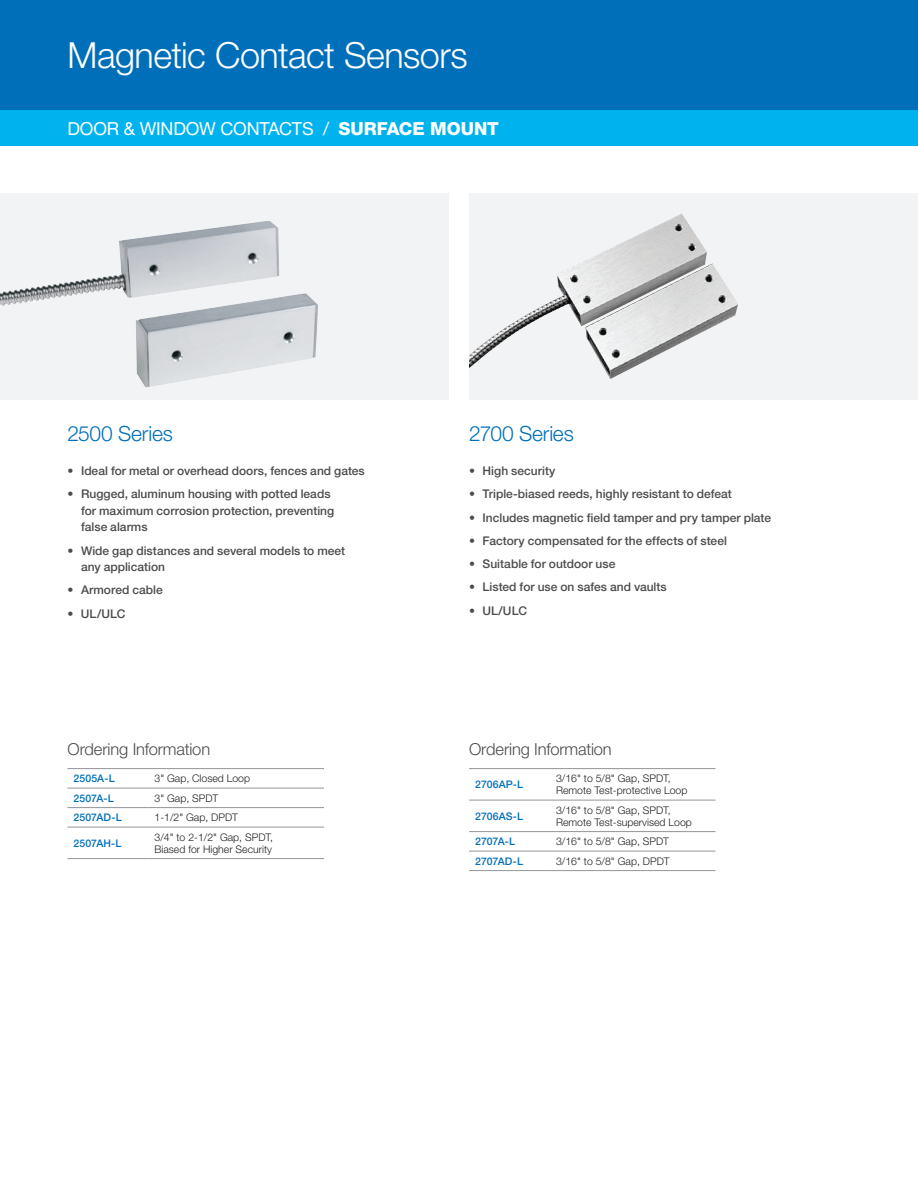
<style>
.page{position:relative;width:918px;height:1188px;background:#fff}
.page>*{position:absolute;margin:0;border:0;box-sizing:border-box;transform-origin:0 0}
.t1{font:300 36px "Helvetica Neue LT Std";letter-spacing:-.015em;color:#fff}
.t2{font:300 21px "Helvetica Neue LT Std";letter-spacing:-.01em;color:#006fba}
.t3{font:18px "Helvetica Neue LT Std";letter-spacing:-.01em;color:#fff}
.t4{font:300 16.5px "Helvetica Neue LT Std";letter-spacing:-.01em;color:#4b4c4d}
.t5{font:500 12px/16.5px "Helvetica Neue LT Std";color:#4b4c4d}
.t6{font:300 10.5px/12px "Helvetica Neue LT Std";color:#231f20}
.t7{font:500 10.5px "Helvetica Neue LT Std";letter-spacing:.005em;color:#006fba}
.s1{font-weight:800}
.s2{font-family:"Helvetica Neue LT Pro"}
</style>
<div class="page">
<div style="left:0;top:103px;width:918px;height:43px;background:#00b3ef"></div>
<div style="left:469px;top:193px;width:449px;height:206px;background:#f2f3f4"></div>
<img style="left:469px;top:214px;width:269px;height:165px">
<svg style="left:0;top:193px;width:449px;height:206px;fill:#f2f3f4"></svg>
<img style="left:0;top:221px;width:279px;height:87px">
<div style="left:0;top:0;width:918px;height:110px;background:#006fba"></div>
<hr style="left:68px;top:827px;width:80px;height:1px;background:#939598">
<hr style="left:68px;top:858px;width:80px;height:1px;background:#939598">
<hr style="left:148px;top:827px;width:176px;height:1px;background:#939598">
<hr style="left:148px;top:858px;width:176px;height:1px;background:#939598">
<hr style="left:68px;top:768px;width:256px;height:1px;background:#939598">
<hr style="left:68px;top:788px;width:80px;height:1px;background:#939598">
<hr style="left:68px;top:807px;width:80px;height:1px;background:#939598">
<hr style="left:148px;top:788px;width:176px;height:1px;background:#939598">
<hr style="left:148px;top:807px;width:176px;height:1px;background:#939598">
<hr style="left:469px;top:851px;width:81px;height:1px;background:#939598">
<hr style="left:469px;top:870px;width:81px;height:1px;background:#939598">
<hr style="left:550px;top:851px;width:166px;height:1px;background:#939598">
<hr style="left:550px;top:870px;width:166px;height:1px;background:#939598">
<hr style="left:469px;top:768px;width:247px;height:1px;background:#939598">
<hr style="left:469px;top:800px;width:81px;height:1px;background:#939598">
<hr style="left:469px;top:831px;width:81px;height:1px;background:#939598">
<hr style="left:550px;top:800px;width:166px;height:1px;background:#939598">
<hr style="left:550px;top:831px;width:166px;height:1px;background:#939598">
<h1 class="t1" style="left:68px;top:42px;width:402px">Magnetic Contact Sensors</h1>
<h3 class="t3" style="left:68px;top:122px;width:433px">DOOR &amp; WINDOW CONTACTS / <span class="s1">SURFACE MOUNT</span></h3>
<h2 class="t2" style="left:68px;top:426px;width:107px">2500 Series</h2>
<p class="t5" style="left:68px;top:464px;width:299px">• Ideal for metal or overhead doors, fences and gates</p>
<p class="t5" style="left:81px;top:487px;width:255px;text-indent:-14px">• Rugged, aluminum housing with potted leads for maximum corrosion protection, preventing false alarms</p>
<p class="t5" style="left:81px;top:543px;width:266px;text-indent:-14px">• Wide gap distances and several models to meet any application</p>
<p class="t5" style="left:68px;top:583px;width:97px">• Armored cable</p>
<p class="t5" style="left:68px;top:606px;width:59px">• UL/ULC</p>
<h3 class="t4" style="left:68px;top:744px;width:144px">Ordering Information</h3>
<p class="t7" style="left:74px;top:775px;width:43px">2505A-L</p>
<p class="t6" style="left:154px;top:773px;width:97px">3" Gap, Closed Loop</p>
<p class="t7" style="left:74px;top:794px;width:42px">2507A-L</p>
<p class="t6" style="left:154px;top:793px;width:65px">3" Gap, SPDT</p>
<p class="t7" style="left:74px;top:814px;width:50px">2507AD-L</p>
<p class="t6" style="left:154px;top:812px;width:85px">1-1/2" Gap, DPDT</p>
<p class="t7" style="left:74px;top:839px;width:50px">2507AH-L</p>
<p class="t6" style="left:154px;top:832px;width:120px">3/4" to 2-1/2" Gap, SPDT,<br>Biased for Higher Security</p>
<h2 class="t2" style="left:469px;top:426px;width:106px">2700 Series</h2>
<p class="t5" style="left:469px;top:464px;width:88px">• High security</p>
<p class="t5" style="left:469px;top:487px;width:264px">• Triple-biased reeds, highly resistant to defeat</p>
<p class="t5" style="left:469px;top:510px;width:304px">• Includes magnetic field tamper and pry tamper plate</p>
<p class="t5" style="left:469px;top:533px;width:259px">• Factory compensated for the effects of steel</p>
<p class="t5" style="left:469px;top:557px;width:148px">• Suitable for outdoor use</p>
<p class="t5" style="left:469px;top:580px;width:199px">• Listed for use on safes and vaults</p>
<p class="t5" style="left:469px;top:603px;width:59px">• UL/ULC</p>
<h3 class="t4" style="left:469px;top:744px;width:144px">Ordering Information</h3>
<p class="t7" style="left:475px;top:781px;width:49px">2706AP-L</p>
<p class="t6" style="left:556px;top:773px;width:133px">3/16" to 5/8<span class="s2">"</span> Gap, SPDT,<br>Remote Test-protective Loop</p>
<p class="t7" style="left:475px;top:812px;width:50px">2706AS-L</p>
<p class="t6" style="left:556px;top:805px;width:137px">3/16" to 5/8<span class="s2">"</span> Gap, SPDT,<br>Remote Test-supervised Loop</p>
<p class="t7" style="left:475px;top:838px;width:42px">2707A-L</p>
<p class="t6" style="left:556px;top:836px;width:115px">3/16" to 5/8<span class="s2">"</span> Gap, SPDT</p>
<p class="t7" style="left:475px;top:857px;width:49px">2707AD-L</p>
<p class="t6" style="left:556px;top:856px;width:115px">3/16" to 5/8<span class="s2">"</span> Gap, DPDT</p>
</div>
